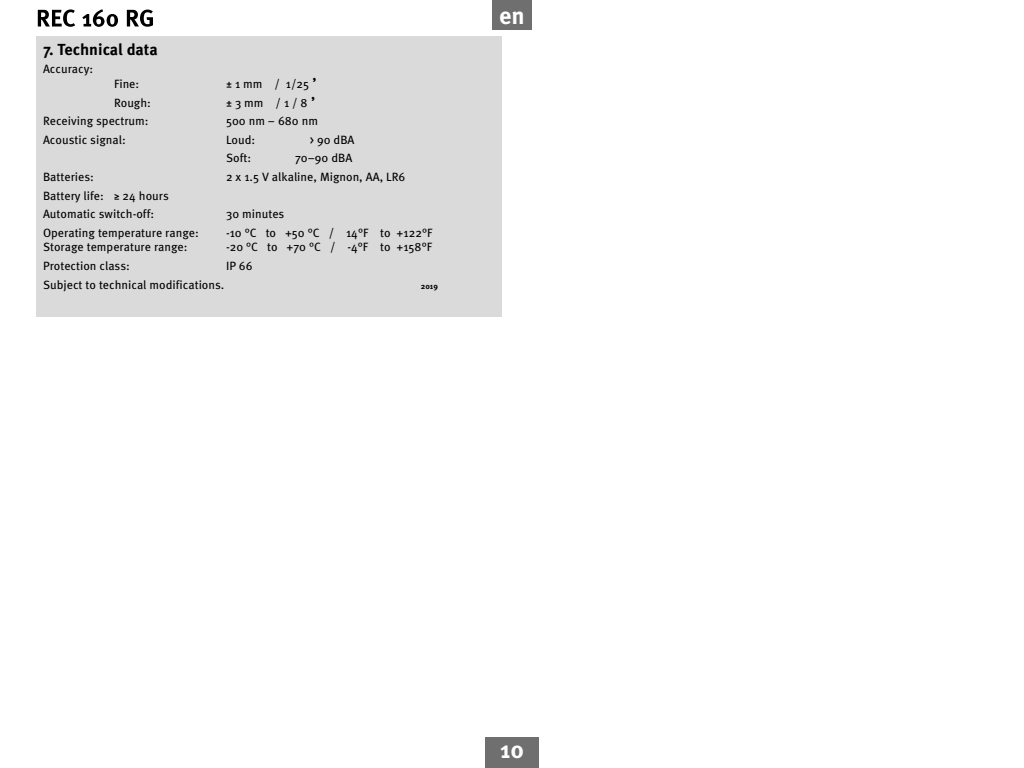
<style>
.page{position:relative;width:1024px;height:768px;background:#fff}
.page>*{position:absolute;margin:0;border:0;box-sizing:border-box;transform-origin:0 0}
.t1{font:700 24px "Meta Pro";color:#fff}
.Überschriften{font:700 16px "Meta Pro";letter-spacing:-.005em;color:#000}
.Technische_Daten_Tab{font:700 14px "Meta Pro";color:#000}
.Technische_Daten_Tab-2{font:12px "Meta Pro";color:#000}
.Technische_Daten_Tab-3{font:700 8px "Meta Pro";color:#000}
</style>
<div class="page">
<svg style="left:38px;top:9px;width:115px;height:18px"></svg>
<div style="left:485px;top:738px;width:54px;height:30px;background:#706f6f"></div>
<div style="left:492px;top:0;width:40px;height:30px;background:#706f6f"></div>
<div style="left:36px;top:36px;width:466px;height:280px;background:#dadada"></div>
<p class="Überschriften" style="left:43px;top:37px;width:116px">7. Technical data</p>
<p class="Technische_Daten_Tab-2" style="left:43px;top:60px;width:52px">Accuracy:</p>
<p class="Technische_Daten_Tab-2" style="left:114px;top:75px;width:27px">Fine:</p>
<p class="Technische_Daten_Tab-2" style="left:226px;top:75px;width:85px">± 1 mm / 1/25</p>
<p class="Technische_Daten_Tab" style="left:313px;top:64px;width:6px">,</p>
<p class="Technische_Daten_Tab-2" style="left:114px;top:93px;width:38px">Rough:</p>
<p class="Technische_Daten_Tab-2" style="left:226px;top:93px;width:83px">± 3 mm / 1 / 8</p>
<p class="Technische_Daten_Tab" style="left:311px;top:83px;width:6px">,</p>
<p class="Technische_Daten_Tab-2" style="left:43px;top:112px;width:107px">Receiving spectrum:</p>
<p class="Technische_Daten_Tab-2" style="left:226px;top:112px;width:94px">500 nm – 680 nm</p>
<p class="Technische_Daten_Tab-2" style="left:43px;top:130px;width:84px">Acoustic signal:</p>
<p class="Technische_Daten_Tab-2" style="left:226px;top:130px;width:31px">Loud:</p>
<p class="Technische_Daten_Tab-2" style="left:310px;top:130px;width:46px">&gt; 90 dBA</p>
<p class="Technische_Daten_Tab-2" style="left:226px;top:149px;width:27px">Soft:</p>
<p class="Technische_Daten_Tab-2" style="left:295px;top:149px;width:59px">70–90 dBA</p>
<p class="Technische_Daten_Tab-2" style="left:43px;top:168px;width:52px">Batteries:</p>
<p class="Technische_Daten_Tab-2" style="left:226px;top:168px;width:181px">2 x 1.5 V alkaline, Mignon, AA, LR6</p>
<p class="Technische_Daten_Tab-2" style="left:43px;top:186px;width:127px">Battery life: ≥ 24 hours</p>
<p class="Technische_Daten_Tab-2" style="left:43px;top:205px;width:113px">Automatic switch-off:</p>
<p class="Technische_Daten_Tab-2" style="left:226px;top:205px;width:60px">30 minutes</p>
<p class="Technische_Daten_Tab-2" style="left:43px;top:224px;width:157px">Operating temperature range:</p>
<p class="Technische_Daten_Tab-2" style="left:226px;top:224px;width:208px">-10 °C to +50 °C / 14°F to +122°F</p>
<p class="Technische_Daten_Tab-2" style="left:43px;top:238px;width:146px">Storage temperature range:</p>
<p class="Technische_Daten_Tab-2" style="left:226px;top:238px;width:207px">-20 °C to +70 °C / -4°F to +158°F</p>
<p class="Technische_Daten_Tab-2" style="left:43px;top:257px;width:88px">Protection class:</p>
<p class="Technische_Daten_Tab-2" style="left:226px;top:257px;width:28px">IP 66</p>
<p class="Technische_Daten_Tab-2" style="left:43px;top:275px;width:183px">Subject to technical modifications.</p>
<p class="Technische_Daten_Tab-3" style="left:421px;top:280px;width:19px">2019</p>
<h1 class="t1" style="left:499px;top:-3px;width:27px">en</h1>
<h1 class="t1" style="left:500px;top:731px;width:25px">10</h1>
</div>
